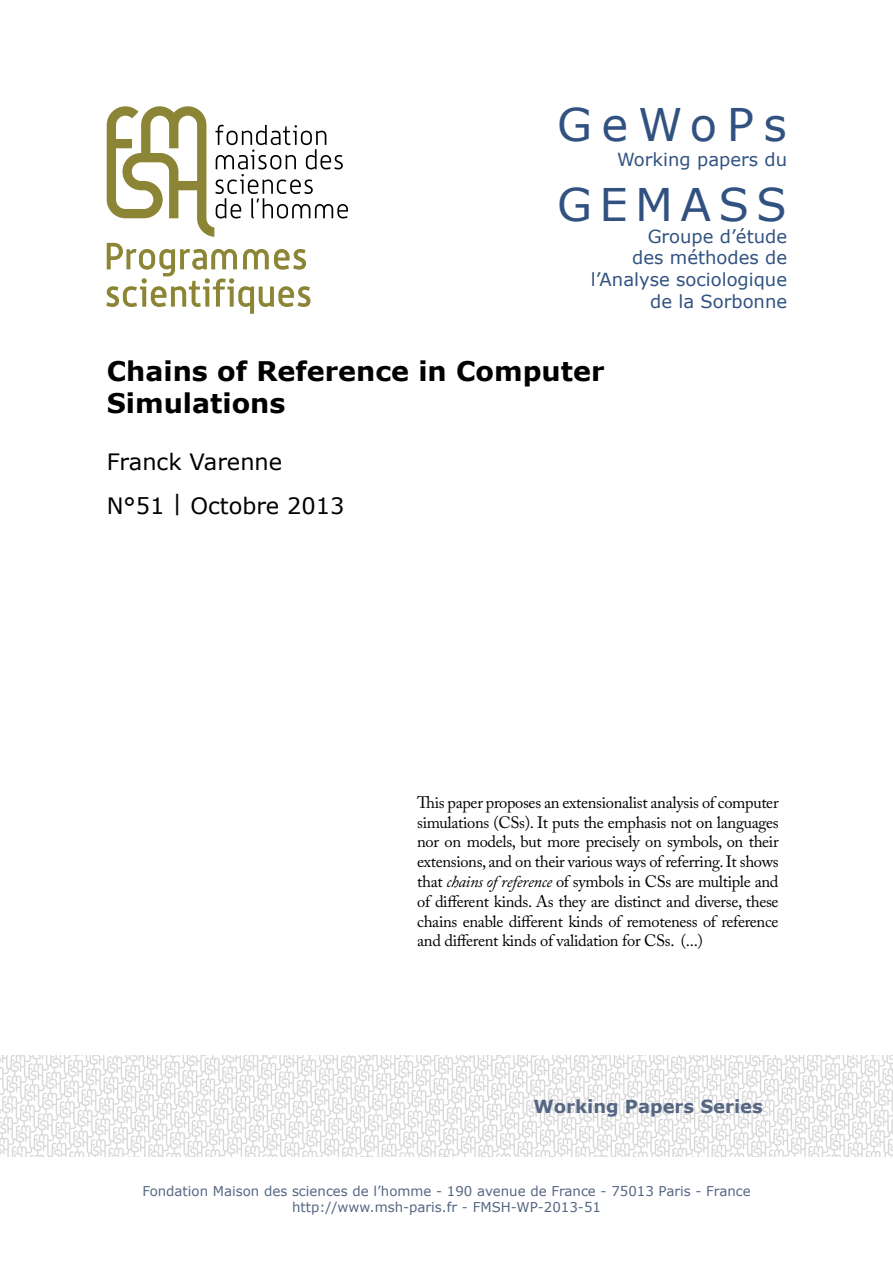
<style>
.page{position:relative;width:893px;height:1263px;background:#fff}
.page>*{position:absolute;margin:0;border:0;box-sizing:border-box;transform-origin:0 0}
.t1{font:45px "Verdana";letter-spacing:.165em;color:#315281}
.t2{font:700 27px/32.4px "Verdana";color:#000}
.t3{font:22.5px/44px "Verdana";color:#000}
.t4{font:18px/21.9px "Verdana";color:#315281;text-align:right}
.t5{font:700 18px "Verdana";color:#556683}
.t6{font:16.5px/19.8px "Adobe Caslon Pro";letter-spacing:-.02em;color:#000;text-align:justify}
.t7{font:13.5px/16.2px "Verdana";color:#556683;text-align:center}
.s1{font-style:italic}
</style>
<div class="page">
<img style="left:0;top:1056px;width:893px;height:101px">
<svg style="left:107px;top:106px;width:241px;height:131px"></svg>
<svg style="left:106px;top:243px;width:204px;height:71px"></svg>
<h1 class="t1" style="left:557px;top:93px;width:232px">GeWoPs</h1>
<p class="t4" style="left:617px;top:149px;width:172px">Working papers du</p>
<h1 class="t1" style="left:557px;top:173px;width:232px">GEMASS</h1>
<p class="t4" style="left:591px;top:225px;width:198px">Groupe d’étude<br>des méthodes de l’Analyse sociologique de la Sorbonne</p>
<h2 class="t2" style="left:107px;top:354px;width:499px">Chains of Reference in Computer<br>Simulations</h2>
<h3 class="t3" style="left:107px;top:440px;width:239px">Franck Varenne<br>N°51 | Octobre 2013</h3>
<p class="t6" style="left:417px;top:792px;width:363px">This paper proposes an extensionalist analysis of computer simulations (CSs). It puts the emphasis not on languages nor on models, but more precisely on symbols, on their extensions, and on their various ways of referring. It shows that <span class="s1">chains of reference</span> of symbols in CSs are multiple and of different kinds. As they are distinct and diverse, these chains enable different kinds of remoteness of reference and different kinds of validation for CSs. (...)</p>
<p class="t5" style="left:533px;top:1094px;width:231px">Working Papers Series</p>
<p class="t7" style="left:142px;top:1182px;width:610px">Fondation Maison des sciences de l’homme - 190 avenue de France - 75013 Paris - France http://www.msh-paris.fr - FMSH-WP-2013-51</p>
</div>
